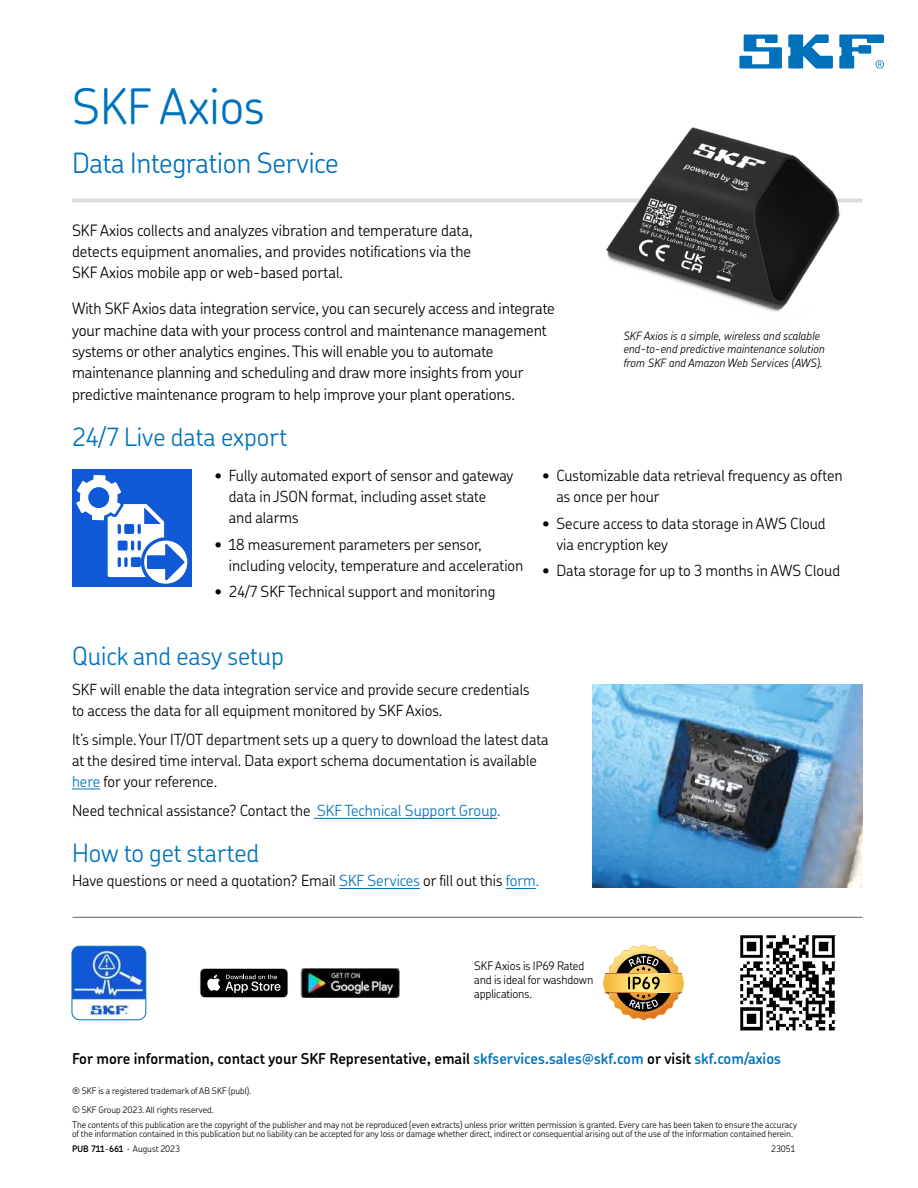
<style>
.page{position:relative;width:918px;height:1188px;background:#fff}
.page>*{position:absolute;margin:0;border:0;box-sizing:border-box;transform-origin:0 0}
.t1{font:300 48.9px "SKF Chevin OT";color:#0072bc}
.t2{font:300 27.9px "SKF Chevin OT";letter-spacing:-.01em;color:#0072bc}
.t3{font:300 25.2px "SKF Chevin OT";color:#0072bc}
.t4{font:300 15.75px/21.5px "SKF Chevin OT";letter-spacing:-.005em;color:#000;text-align:justify}
.t5{font:300 15.45px/21px "SKF Chevin OT";color:#000}
.t6{font:600 15px "SKF Chevin OT";color:#000}
.t7{font:300 11.85px/14.1px "SKF Chevin OT";letter-spacing:-.01em;color:#000}
.t8{font:italic 300 11.55px/13.5px "SKF Chevin OT";color:#000}
.t9{font:300 9px/19.4px "SKF Chevin OT";color:#000}
.s1{color:#0072bc}
.s2{font-weight:600}
</style>
<div class="page">
<svg style="left:739px;top:34px;width:43px;height:35px"></svg>
<svg style="left:788px;top:34px;width:45px;height:35px"></svg>
<svg style="left:839px;top:34px;width:45px;height:35px"></svg>
<svg style="left:72px;top:198px;width:791px;height:4px;background:#dee2e4"></svg>
<hr style="left:73px;top:917px;width:790px;height:1px;background:#5c5e64">
<img style="left:600px;top:127px;width:248px;height:185px">
<img style="left:72px;top:946px;width:74px;height:74px">
<div style="left:72px;top:946px;width:74px;height:74px;border:1px solid #0072bc;border-radius:8px"></div>
<svg style="left:200px;top:968px;width:88px;height:30px;background:#353636"></svg>
<img style="left:300px;top:968px;width:100px;height:30px">
<img style="left:740px;top:935px;width:96px;height:96px">
<svg style="left:603px;top:944px;width:81px;height:77px"></svg>
<svg style="left:72px;top:789px;width:28px;height:1px"></svg>
<hr style="left:314px;top:818px;width:183px;height:1px;background:#0072bc">
<hr style="left:339px;top:888px;width:81px;height:1px;background:#0072bc">
<hr style="left:506px;top:888px;width:30px;height:1px;background:#0072bc">
<img style="left:593px;top:685px;width:269px;height:203px">
<div style="left:72px;top:470px;width:119px;height:117px;background:#0f59d6"></div>
<svg style="left:144px;top:541px;width:43px;height:43px"></svg>
<svg style="left:76px;top:475px;width:109px;height:105px"></svg>
<h1 class="t1" style="left:72px;top:84px;width:194px">SKF Axios</h1>
<h2 class="t2" style="left:72px;top:150px;width:268px">Data Integration Service</h2>
<p class="t4" style="left:72px;top:220px;width:402px">SKF Axios collects and analyzes vibration and temperature data, detects equipment anomalies, and provides notifications via the SKF Axios mobile app or web-based portal.</p>
<p class="t4" style="left:72px;top:298px;width:484px;text-align:left">With SKF Axios data integration service, you can securely access and integrate your machine data with your process control and maintenance management systems or other analytics engines. This will enable you to automate maintenance planning and scheduling and draw more insights from your predictive maintenance program to help improve your plant operations.</p>
<p class="t8" style="left:623px;top:329px;width:203px">SKF Axios is a simple, wireless and scalable end-to-end predictive maintenance solution from SKF and Amazon Web Services (AWS).</p>
<h3 class="t3" style="left:72px;top:425px;width:217px">24/7 Live data export</h3>
<p class="t5" style="left:229px;top:466px;width:286px;text-indent:-14px">• Fully automated export of sensor and gateway data in JSON format, including asset state and alarms</p>
<p class="t5" style="left:229px;top:534px;width:296px;text-indent:-14px">• 18 measurement parameters per sensor, including velocity, temperature and acceleration</p>
<p class="t5" style="left:215px;top:582px;width:282px">• 24/7 SKF Technical support and monitoring</p>
<p class="t5" style="left:556px;top:466px;width:288px;text-indent:-14px">• Customizable data retrieval frequency as often as once per hour</p>
<p class="t5" style="left:556px;top:513px;width:271px;text-indent:-14px">• Secure access to data storage in AWS Cloud via encryption key</p>
<p class="t5" style="left:542px;top:561px;width:299px">• Data storage for up to 3 months in AWS Cloud</p>
<h3 class="t3" style="left:72px;top:645px;width:213px">Quick and easy setup</h3>
<p class="t5" style="left:72px;top:679px;width:459px">SKF will enable the data integration service and provide secure credentials to access the data for all equipment monitored by SKF Axios.</p>
<p class="t5" style="left:72px;top:730px;width:478px">It’s simple. Your IT/OT department sets up a query to download the latest data at the desired time interval. Data export schema documentation is available <span class="s1">here</span> for your reference.</p>
<p class="t5" style="left:72px;top:801px;width:430px">Need technical assistance? Contact the <span class="s1">SKF Technical Support Group.</span></p>
<h3 class="t3" style="left:72px;top:842px;width:189px">How to get started</h3>
<p class="t5" style="left:72px;top:871px;width:469px">Have questions or need a quotation? Email <span class="s1">SKF Services</span> or fill out this <span class="s1">form.</span></p>
<p class="t7" style="left:474px;top:959px;width:121px">SKF Axios is IP69 Rated and is ideal for washdown applications.</p>
<p class="t6" style="left:72px;top:1052px;width:710px">For more information, contact your SKF Representative, email <span class="s1">skfservices.sales@skf.com</span> or visit <span class="s1">skf.com/axios</span></p>
<p class="t9" style="left:72px;top:1081px;width:181px">® SKF is a registered trademark of AB SKF (publ). © SKF Group 2023. All rights reserved.</p>
<p class="t9" style="left:72px;top:1120px;width:727px;line-height:9.8px">The contents of this publication are the copyright of the publisher and may not be reproduced (even extracts) unless prior written permission is granted. Every care has been taken to ensure the accuracy of the information contained in this publication but no liability can be accepted for any loss or damage whether direct, indirect or consequential arising out of the use of the information contained herein.</p>
<p class="t9" style="left:72px;top:1139px;width:110px"><span class="s2">PUB 711</span>-<span class="s2">661</span> · August 2023</p>
<p class="t9" style="left:771px;top:1139px;width:25px">23051</p>
</div>
